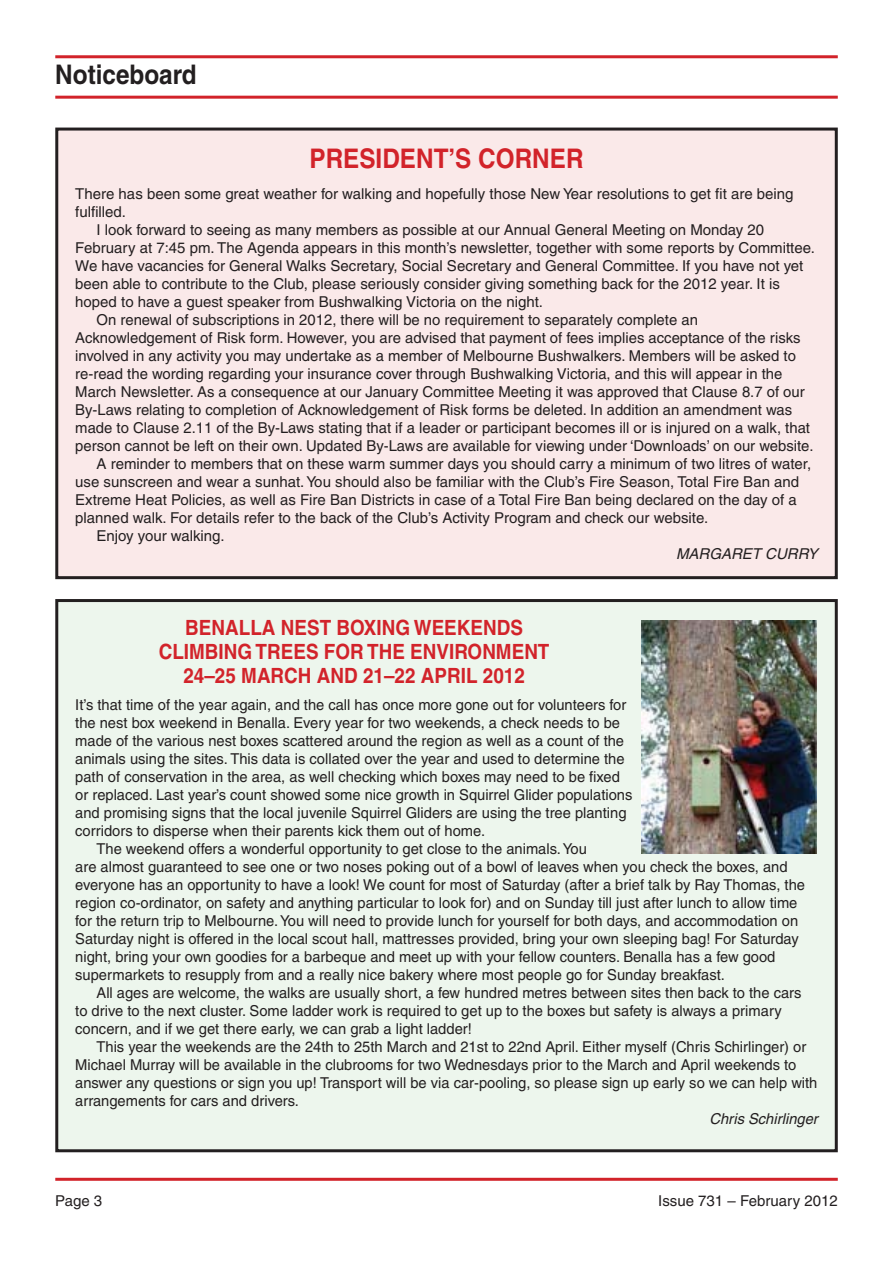
<style>
.page{position:relative;width:893px;height:1263px;background:#fff}
.page>*{position:absolute;margin:0;border:0;box-sizing:border-box;transform-origin:0 0}
.t1{font:700 27px "Helvetica";color:#d2232a;scale:.9 1}
.t2{font:700 27px "Helvetica";color:#231f20;scale:.9 1}
.t3{font:700 21px/24px "Helvetica";color:#d2232a;text-align:center;scale:.9 1}
.t4{font:15px "Helvetica";color:#231f20}
.t5{font:italic 15px "Helvetica";color:#231f20}
</style>
<div class="page">
<hr style="left:55px;top:55px;width:783px;height:3px;background:#d2232a">
<hr style="left:55px;top:1178px;width:783px;height:3px;background:#d2232a">
<hr style="left:55px;top:96px;width:783px;height:3px;background:#d2232a">
<div style="left:57px;top:129px;width:779px;height:449px;background:#fae9e9"></div>
<div style="left:55px;top:128px;width:783px;height:451px;border:3px solid #231f20"></div>
<div style="left:57px;top:601px;width:779px;height:550px;background:#edf6ed"></div>
<div style="left:55px;top:599px;width:783px;height:553px;border:3px solid #231f20"></div>
<img style="left:641px;top:620px;width:175px;height:234px">
<h1 class="t2" style="left:55px;top:65px;width:158px">Noticeboard</h1>
<h1 class="t1" style="left:309px;top:149px;width:306px">PRESIDENT’S CORNER</h1>
<p class="t4" style="left:75px;top:188px;width:720px">There has been some great weather for walking and hopefully those New Year resolutions to get fit are being</p>
<p class="t4" style="left:75px;top:206px;width:52px">fulfilled.</p>
<p class="t4" style="left:97px;top:224px;width:669px">I look forward to seeing as many members as possible at our Annual General Meeting on Monday 20</p>
<p class="t4" style="left:75px;top:242px;width:741px">February at 7:45 pm. The Agenda appears in this month’s newsletter, together with some reports by Committee.</p>
<p class="t4" style="left:75px;top:260px;width:730px">We have vacancies for General Walks Secretary, Social Secretary and General Committee. If you have not yet</p>
<p class="t4" style="left:75px;top:278px;width:706px">been able to contribute to the Club, please seriously consider giving something back for the 2012 year. It is</p>
<p class="t4" style="left:75px;top:296px;width:469px">hoped to have a guest speaker from Bushwalking Victoria on the night.</p>
<p class="t4" style="left:97px;top:314px;width:603px">On renewal of subscriptions in 2012, there will be no requirement to separately complete an</p>
<p class="t4" style="left:75px;top:332px;width:727px">Acknowledgement of Risk form. However, you are advised that payment of fees implies acceptance of the risks</p>
<p class="t4" style="left:75px;top:350px;width:722px">involved in any activity you may undertake as a member of Melbourne Bushwalkers. Members will be asked to</p>
<p class="t4" style="left:75px;top:368px;width:709px">re-read the wording regarding your insurance cover through Bushwalking Victoria, and this will appear in the</p>
<p class="t4" style="left:75px;top:386px;width:731px">March Newsletter. As a consequence at our January Committee Meeting it was approved that Clause 8.7 of our</p>
<p class="t4" style="left:75px;top:404px;width:718px">By-Laws relating to completion of Acknowledgement of Risk forms be deleted. In addition an amendment was</p>
<p class="t4" style="left:75px;top:422px;width:736px">made to Clause 2.11 of the By-Laws stating that if a leader or participant becomes ill or is injured on a walk, that</p>
<p class="t4" style="left:75px;top:440px;width:740px">person cannot be left on their own. Updated By-Laws are available for viewing under ‘Downloads’ on our website.</p>
<p class="t4" style="left:97px;top:458px;width:716px">A reminder to members that on these warm summer days you should carry a minimum of two litres of water,</p>
<p class="t4" style="left:75px;top:476px;width:725px">use sunscreen and wear a sunhat. You should also be familiar with the Club’s Fire Season, Total Fire Ban and</p>
<p class="t4" style="left:75px;top:494px;width:723px">Extreme Heat Policies, as well as Fire Ban Districts in case of a Total Fire Ban being declared on the day of a</p>
<p class="t4" style="left:75px;top:512px;width:634px">planned walk. For details refer to the back of the Club’s Activity Program and check our website.</p>
<p class="t4" style="left:97px;top:530px;width:130px">Enjoy your walking.</p>
<p class="t5" style="left:676px;top:548px;width:143px">MARGARET CURRY</p>
<h2 class="t3" style="left:159px;top:618px;width:436px">BENALLA NEST BOXING WEEKENDS<br>CLIMBING TREES FOR THE ENVIRONMENT<br>24–25 MARCH AND 21–22 APRIL 2012</h2>
<p class="t4" style="left:75px;top:699px;width:552px">It’s that time of the year again, and the call has once more gone out for volunteers for</p>
<p class="t4" style="left:75px;top:717px;width:546px">the nest box weekend in Benalla. Every year for two weekends, a check needs to be</p>
<p class="t4" style="left:75px;top:735px;width:550px">made of the various nest boxes scattered around the region as well as a count of the</p>
<p class="t4" style="left:75px;top:753px;width:551px">animals using the sites. This data is collated over the year and used to determine the</p>
<p class="t4" style="left:75px;top:771px;width:546px">path of conservation in the area, as well checking which boxes may need to be fixed</p>
<p class="t4" style="left:75px;top:789px;width:559px">or replaced. Last year’s count showed some nice growth in Squirrel Glider populations</p>
<p class="t4" style="left:75px;top:807px;width:553px">and promising signs that the local juvenile Squirrel Gliders are using the tree planting</p>
<p class="t4" style="left:75px;top:825px;width:411px">corridors to disperse when their parents kick them out of home.</p>
<p class="t4" style="left:97px;top:843px;width:492px">The weekend offers a wonderful opportunity to get close to the animals. You</p>
<p class="t4" style="left:75px;top:861px;width:714px">are almost guaranteed to see one or two noses poking out of a bowl of leaves when you check the boxes, and</p>
<p class="t4" style="left:75px;top:879px;width:731px">everyone has an opportunity to have a look! We count for most of Saturday (after a brief talk by Ray Thomas, the</p>
<p class="t4" style="left:75px;top:897px;width:724px">region co-ordinator, on safety and anything particular to look for) and on Sunday till just after lunch to allow time</p>
<p class="t4" style="left:75px;top:915px;width:724px">for the return trip to Melbourne. You will need to provide lunch for yourself for both days, and accommodation on</p>
<p class="t4" style="left:75px;top:933px;width:725px">Saturday night is offered in the local scout hall, mattresses provided, bring your own sleeping bag! For Saturday</p>
<p class="t4" style="left:75px;top:951px;width:702px">night, bring your own goodies for a barbeque and meet up with your fellow counters. Benalla has a few good</p>
<p class="t4" style="left:75px;top:969px;width:651px">supermarkets to resupply from and a really nice bakery where most people go for Sunday breakfast.</p>
<p class="t4" style="left:97px;top:987px;width:706px">All ages are welcome, the walks are usually short, a few hundred metres between sites then back to the cars</p>
<p class="t4" style="left:75px;top:1005px;width:708px">to drive to the next cluster. Some ladder work is required to get up to the boxes but safety is always a primary</p>
<p class="t4" style="left:75px;top:1023px;width:398px">concern, and if we get there early, we can grab a light ladder!</p>
<p class="t4" style="left:97px;top:1041px;width:711px">This year the weekends are the 24th to 25th March and 21st to 22nd April. Either myself (Chris Schirlinger) or</p>
<p class="t4" style="left:75px;top:1059px;width:723px">Michael Murray will be available in the clubrooms for two Wednesdays prior to the March and April weekends to</p>
<p class="t4" style="left:75px;top:1077px;width:744px">answer any questions or sign you up! Transport will be via car-pooling, so please sign up early so we can help with</p>
<p class="t4" style="left:75px;top:1095px;width:225px">arrangements for cars and drivers.</p>
<p class="t5" style="left:709px;top:1113px;width:110px">Chris Schirlinger</p>
<p class="t4" style="left:55px;top:1195px;width:48px">Page 3</p>
<p class="t4" style="left:658px;top:1195px;width:181px">Issue 731 – February 2012</p>
</div>
